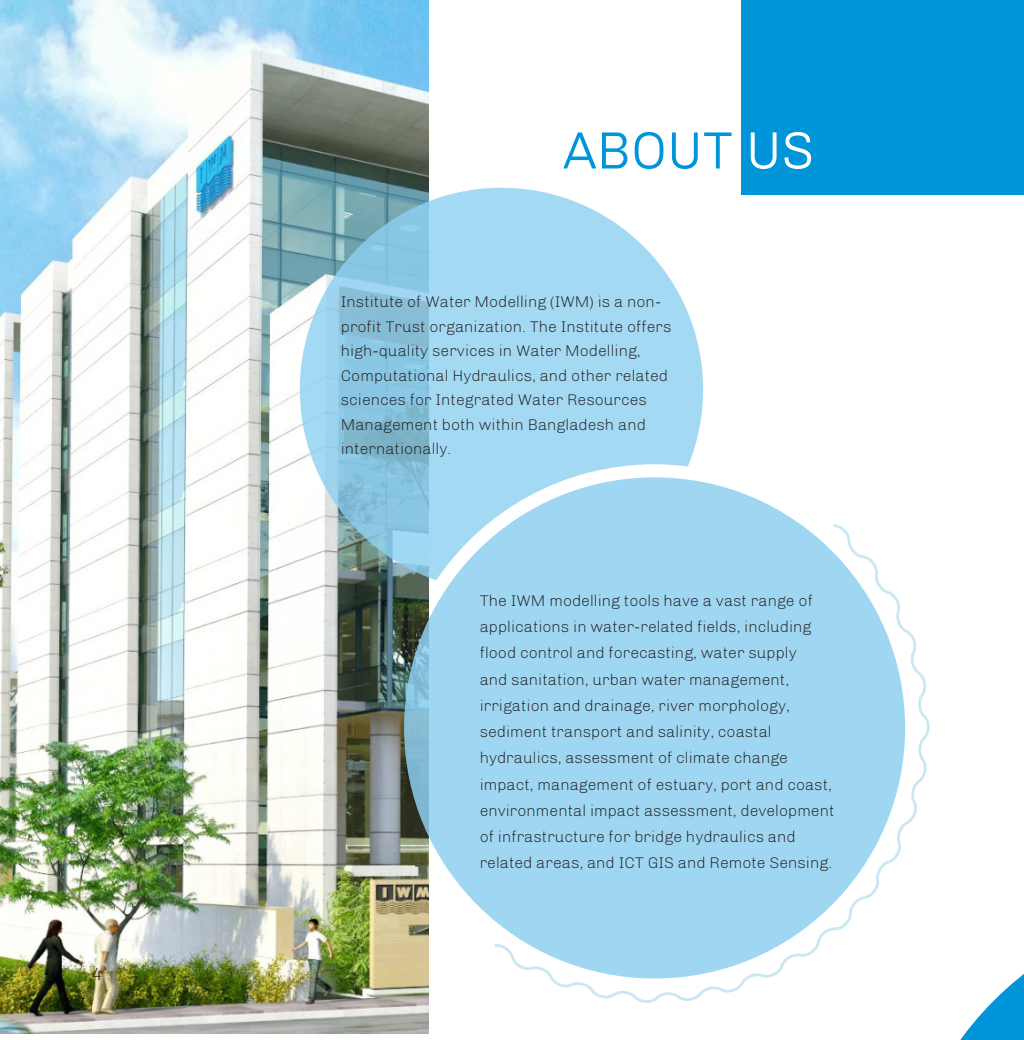
<style>
.page{position:relative;width:1024px;height:1040px;background:#fff}
.page>*{position:absolute;margin:0;border:0;box-sizing:border-box;transform-origin:0 0}
.t1{font:300 52.5px "Chivo";color:#0095d9}
.t2{font:100 17.5px "Chivo";color:#231f20}
.t3{font:100 15.75px/26.2px "Chivo";color:#231f20}
.s1{color:#fff}
</style>
<div class="page">
<img style="left:0;top:0;width:428px;height:1033px">
<div style="left:742px;top:0;width:282px;height:195px;background:#0095d9"></div>
<svg style="left:300px;top:188px;width:403px;height:392px;background:#a6d4ea"></svg>
<svg style="left:404px;top:477px;width:501px;height:501px;background:#9cd4ef"></svg>
<svg style="left:491px;top:523px;width:438px;height:480px"></svg>
<svg style="left:898px;top:904px;width:126px;height:136px"></svg>
<p class="t2" style="left:91px;top:961px;width:12px">4</p>
<p class="t1" style="left:563px;top:111px;width:253px">ABOUT <span class="s1">US</span></p>
<p class="t3" style="left:341px;top:288px;width:332px;line-height:24.5px">Institute of Water Modelling (IWM) is a non&shy;profit Trust organization. The Institute offers high-quality services in Water Modelling, Computational Hydraulics, and other related sciences for Integrated Water Resources Management both within Bangladesh and</p>
<p class="t3" style="left:341px;top:434px;width:112px">internationally.</p>
<p class="t3" style="left:480px;top:586px;width:356px">The IWM modelling tools have a vast range of applications in water-related fields, including flood control and forecasting, water supply<br>and sanitation, urban water management, irrigation and drainage, river morphology, sediment transport and salinity, coastal hydraulics, assessment of climate change impact, management of estuary, port and coast, environmental impact assessment, development of infrastructure for bridge hydraulics and related areas, and ICT GIS and Remote Sensing.</p>
</div>
